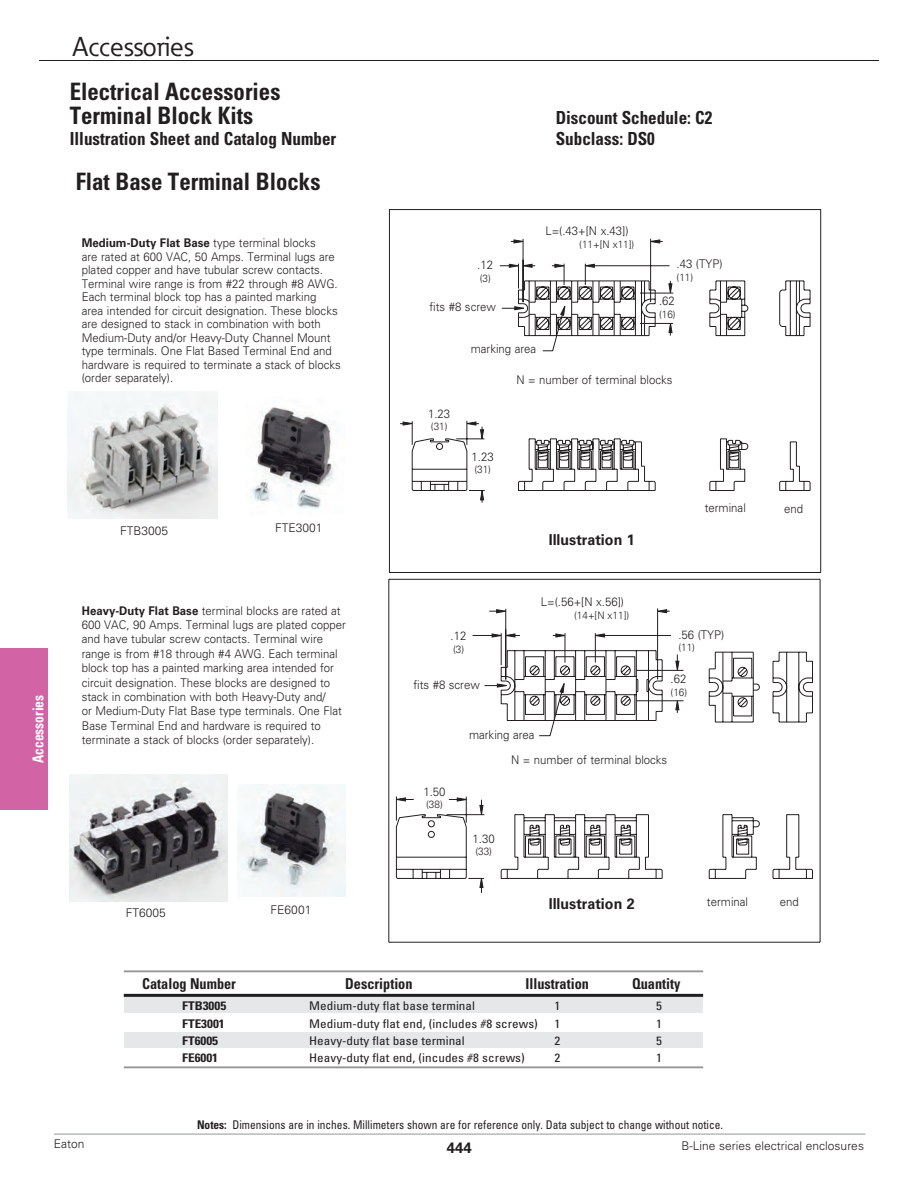
<style>
.page{position:relative;width:918px;height:1188px;background:#fff}
.page>*{position:absolute;margin:0;border:0;box-sizing:border-box;transform-origin:0 0}
.t1{font:27px "Eaton";color:#231f20}
.t2{font:700 condensed 24px "Univers LT Std";color:#231f20;scale:.95 1}
.t3{font:700 condensed 18px "Univers LT Std";color:#231f20;scale:.95 1}
.t4{font:700 condensed 15px "Univers LT Std";color:#231f20;scale:.95 1}
.t5{font:700 15px "Univers LT Std";color:#231f20;scale:.95 1}
.t6{font:700 condensed 15px "Univers LT Std";color:#fff;scale:.9 1}
.t7{font:700 15px "Univers LT Std";color:#231f20}
.t8{font:300 12px/13.5px "Univers LT Std";color:#231f20;scale:.95 1}
.t9{font:condensed 12px "Univers LT Std";color:#231f20;scale:1.1 1}
.t10{font:condensed 12px "Univers LT Std";color:#231f20;scale:.95 1}
.t11{font:300 12px "Univers LT Std";color:#231f20}
.t12{font:700 condensed 12px "Univers LT Std";color:#231f20;scale:1.1 1}
.t13{font:300 10.5px "Univers LT Std";color:#231f20;scale:.95 1}
.s1{font-weight:700}
</style>
<div class="page">
<hr style="left:39px;top:60px;width:840px;height:1px;background:#231f20">
<hr style="left:54px;top:1134px;width:811px;height:1px;background:#939598">
<div style="left:0;top:648px;width:47px;height:162px;background:#d264a6"></div>
<svg style="left:389px;top:209px;width:432px;height:364px"></svg>
<svg style="left:583px;top:264px;width:12px;height:4px"></svg>
<svg style="left:649px;top:240px;width:11px;height:3px"></svg>
<svg style="left:509px;top:264px;width:23px;height:4px"></svg>
<svg style="left:554px;top:264px;width:12px;height:4px"></svg>
<svg style="left:514px;top:240px;width:11px;height:3px"></svg>
<svg style="left:403px;top:422px;width:253px;height:78px"></svg>
<svg style="left:518px;top:280px;width:293px;height:211px"></svg>
<svg style="left:514px;top:280px;width:142px;height:56px"></svg>
<svg style="left:388px;top:579px;width:432px;height:364px"></svg>
<svg style="left:496px;top:609px;width:12px;height:4px"></svg>
<svg style="left:655px;top:609px;width:12px;height:4px"></svg>
<svg style="left:593px;top:634px;width:12px;height:3px"></svg>
<svg style="left:556px;top:634px;width:11px;height:3px"></svg>
<svg style="left:492px;top:634px;width:23px;height:3px"></svg>
<svg style="left:394px;top:798px;width:269px;height:90px"></svg>
<svg style="left:500px;top:650px;width:313px;height:229px"></svg>
<svg style="left:708px;top:651px;width:105px;height:72px"></svg>
<img style="left:68px;top:392px;width:150px;height:126px">
<img style="left:251px;top:406px;width:84px;height:103px">
<img style="left:69px;top:775px;width:159px;height:127px">
<img style="left:238px;top:785px;width:107px;height:111px">
<div style="left:125px;top:996px;width:578px;height:17px;background:#e6e7e9"></div>
<div style="left:124px;top:1032px;width:579px;height:15px;background:#e6e7e9"></div>
<hr style="left:124px;top:994px;width:579px;height:3px;background:#231f20">
<hr style="left:124px;top:1066px;width:579px;height:2px;background:#939598">
<hr style="left:124px;top:970px;width:579px;height:2px;background:#939598">
<p class="t6" style="left:29px;top:763px;width:77px;rotate:-90deg">Accessories</p>
<h1 class="t1" style="left:73px;top:30px;width:122px">Accessories</h1>
<p class="t2" style="left:70px;top:77px;width:223px">Electrical Accessories</p>
<p class="t2" style="left:70px;top:101px;width:195px">Terminal Block Kits</p>
<p class="t3" style="left:556px;top:106px;width:166px">Discount Schedule: C2</p>
<p class="t3" style="left:70px;top:127px;width:282px">Illustration Sheet and Catalog Number</p>
<p class="t3" style="left:556px;top:127px;width:106px">Subclass: DS0</p>
<p class="t2" style="left:76px;top:167px;width:259px">Flat Base Terminal Blocks</p>
<p class="t8" style="left:82px;top:236px;width:274px"><span class="s1">Medium-Duty Flat Base</span> type terminal blocks<br>are rated at 600 VAC, 50 Amps. Terminal lugs are plated copper and have tubular screw contacts.<br>Terminal wire range is from #22 through #8 AWG.<br>Each terminal block top has a painted marking area intended for circuit designation. These blocks are designed to stack in combination with both Medium-Duty and/or Heavy-Duty Channel Mount type terminals. One Flat Based Terminal End and hardware is required to terminate a stack of blocks (order separately).</p>
<p class="t11" style="left:120px;top:523px;width:50px">FTB3005</p>
<p class="t11" style="left:275px;top:521px;width:49px">FTE3001</p>
<p class="t8" style="left:82px;top:603px;width:280px;line-height:14.4px"><span class="s1">Heavy-Duty Flat Base</span> terminal blocks are rated at 600 VAC, 90 Amps. Terminal lugs are plated copper and have tubular screw contacts. Terminal wire range is from #18 through #4 AWG. Each terminal block top has a painted marking area intended for circuit designation. These blocks are designed to stack in combination with both Heavy-Duty and/<br>or Medium-Duty Flat Base type terminals. One Flat Base Terminal End and hardware is required to terminate a stack of blocks (order separately).</p>
<p class="t11" style="left:126px;top:906px;width:42px">FT6005</p>
<p class="t11" style="left:271px;top:902px;width:42px">FE6001</p>
<p class="t8" style="left:477px;top:258px;width:18px">.12</p>
<p class="t13" style="left:480px;top:271px;width:13px">(3)</p>
<p class="t8" style="left:429px;top:300px;width:72px">fits #8 screw</p>
<p class="t8" style="left:545px;top:224px;width:89px">L=(.43+[N x.43])</p>
<p class="t13" style="left:579px;top:238px;width:60px">(11+[N x11])</p>
<p class="t8" style="left:677px;top:257px;width:50px">.43 (TYP)</p>
<p class="t13" style="left:677px;top:271px;width:19px">(11)</p>
<p class="t8" style="left:659px;top:294px;width:18px">.62</p>
<p class="t13" style="left:659px;top:308px;width:19px">(16)</p>
<p class="t8" style="left:428px;top:407px;width:25px">1.23</p>
<p class="t13" style="left:431px;top:420px;width:19px">(31)</p>
<p class="t8" style="left:471px;top:342px;width:71px">marking area</p>
<p class="t8" style="left:516px;top:373px;width:166px">N = number of terminal blocks</p>
<p class="t8" style="left:472px;top:450px;width:25px">1.23</p>
<p class="t13" style="left:474px;top:463px;width:19px">(31)</p>
<p class="t5" style="left:549px;top:531px;width:92px">Illustration 1</p>
<p class="t8" style="left:541px;top:595px;width:89px">L=(.56+[N x.56])</p>
<p class="t13" style="left:574px;top:609px;width:60px">(14+[N x11])</p>
<p class="t8" style="left:705px;top:501px;width:45px">terminal</p>
<p class="t8" style="left:784px;top:502px;width:22px">end</p>
<p class="t8" style="left:451px;top:629px;width:18px">.12</p>
<p class="t13" style="left:453px;top:643px;width:13px">(3)</p>
<p class="t8" style="left:413px;top:678px;width:72px">fits #8 screw</p>
<p class="t8" style="left:678px;top:628px;width:50px">.56 (TYP)</p>
<p class="t13" style="left:678px;top:641px;width:19px">(11)</p>
<p class="t8" style="left:671px;top:672px;width:18px">.62</p>
<p class="t13" style="left:671px;top:686px;width:19px">(16)</p>
<p class="t8" style="left:423px;top:785px;width:25px">1.50</p>
<p class="t13" style="left:426px;top:798px;width:19px">(38)</p>
<p class="t8" style="left:469px;top:728px;width:71px">marking area</p>
<p class="t8" style="left:511px;top:753px;width:166px">N = number of terminal blocks</p>
<p class="t8" style="left:473px;top:832px;width:25px">1.30</p>
<p class="t13" style="left:475px;top:845px;width:19px">(33)</p>
<p class="t5" style="left:549px;top:895px;width:92px">Illustration 2</p>
<p class="t8" style="left:707px;top:895px;width:45px">terminal</p>
<p class="t8" style="left:780px;top:895px;width:22px">end</p>
<p class="t4" style="left:142px;top:974px;width:100px">Catalog Number</p>
<p class="t4" style="left:345px;top:974px;width:72px">Description</p>
<p class="t4" style="left:526px;top:974px;width:68px">Illustration</p>
<p class="t4" style="left:632px;top:974px;width:52px">Quantity</p>
<p class="t12" style="left:182px;top:999px;width:41px">FTB3005</p>
<p class="t9" style="left:309px;top:998px;width:152px">Medium-duty flat base terminal</p>
<p class="t9" style="left:554px;top:998px;width:7px">1</p>
<p class="t9" style="left:656px;top:998px;width:7px">5</p>
<p class="t12" style="left:182px;top:1016px;width:40px">FTE3001</p>
<p class="t9" style="left:309px;top:1016px;width:209px">Medium-duty flat end, (includes #8 screws)</p>
<p class="t9" style="left:554px;top:1016px;width:7px">1</p>
<p class="t9" style="left:656px;top:1016px;width:7px">1</p>
<p class="t12" style="left:182px;top:1033px;width:34px">FT6005</p>
<p class="t9" style="left:309px;top:1033px;width:143px">Heavy-duty flat base terminal</p>
<p class="t9" style="left:554px;top:1033px;width:7px">2</p>
<p class="t9" style="left:656px;top:1033px;width:7px">5</p>
<p class="t12" style="left:182px;top:1050px;width:34px">FE6001</p>
<p class="t9" style="left:309px;top:1050px;width:197px">Heavy-duty flat end, (incudes #8 screws)</p>
<p class="t9" style="left:554px;top:1050px;width:7px">2</p>
<p class="t9" style="left:656px;top:1050px;width:7px">1</p>
<p class="t10" style="left:197px;top:1117px;width:554px"><span class="s1">Notes:</span> Dimensions are in inches. Millimeters shown are for reference only. Data subject to change without notice.</p>
<p class="t11" style="left:54px;top:1137px;width:32px">Eaton</p>
<p class="t7" style="left:447px;top:1139px;width:27px">444</p>
<p class="t11" style="left:682px;top:1138px;width:184px">B-Line series electrical enclosures</p>
</div>
